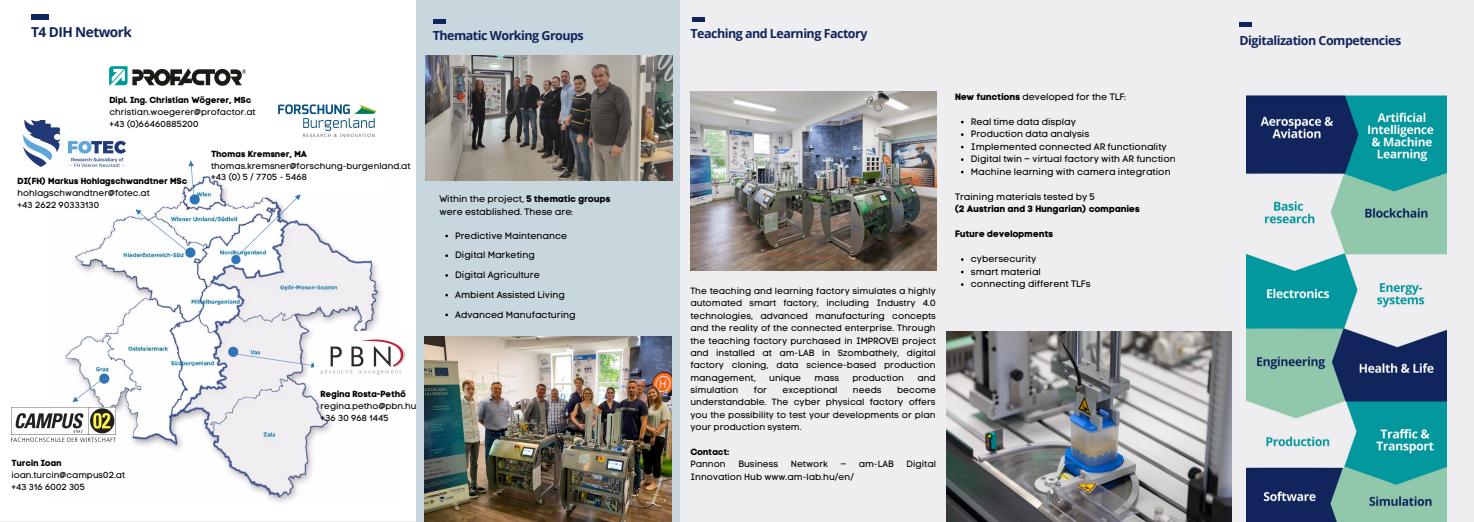
<style>
.page{position:relative;width:1474px;height:522px;background:#fff}
.page>*{position:absolute;margin:0;border:0;box-sizing:border-box;transform-origin:0 0}
.t1{font:700 13.65px "Open Sans";letter-spacing:-.04em;color:#11255c}
.t2{font:700 12.51px "Open Sans";letter-spacing:-.04em;color:#11255c}
.t3{font:9.28px/12.5px "Code Pro Normal LC";color:#000}
.t4{font:9.28px "Code Pro Bold LC";color:#000}
.t5{font:9.01px/12.3px "Code Pro Normal LC";color:#000;text-align:justify}
.t6{font:9.01px "Code Pro Bold LC";color:#000}
.t7{font:8.75px/11.8px "Code Pro Normal LC";color:#000}
.t8{font:8.75px "Code Pro Bold LC";color:#000}
.s1{font-family:"Code Pro Bold LC"}
</style>
<div class="page">
<div style="left:0;top:0;width:1473px;height:521px;background:#eeedf0"></div>
<div style="left:0;top:0;width:656px;height:520px;background:#fff"></div>
<div style="left:32px;top:14px;width:17px;height:6px;background:#11255c"></div>
<hr style="left:692px;top:17px;width:13px;height:4px;background:#11255c">
<img style="left:109px;top:67px;width:136px;height:19px">
<img style="left:690px;top:91px;width:246px;height:179px">
<img style="left:946px;top:331px;width:285px;height:190px">
<img style="left:13px;top:160px;width:369px;height:343px">
<img style="left:278px;top:104px;width:99px;height:33px">
<img style="left:24px;top:120px;width:101px;height:46px">
<img style="left:11px;top:407px;width:104px;height:34px">
<img style="left:314px;top:331px;width:91px;height:51px">
<div style="left:40px;top:184px;width:96px;height:26px;background:#fff"></div>
<div style="left:274px;top:167px;width:107px;height:26px;background:#fff"></div>
<div style="left:416px;top:0;width:264px;height:520px;background:#c8d6dd"></div>
<img style="left:425px;top:336px;width:246px;height:185px">
<div style="left:432px;top:19px;width:13px;height:5px;background:#11255c"></div>
<img style="left:425px;top:56px;width:247px;height:124px">
<img style="left:1246px;top:95px;width:200px;height:426px">
<hr style="left:1238px;top:22px;width:13px;height:4px;background:#11255c">
<h1 class="t1" style="left:31px;top:23px;width:102px">T4 DIH Network</h1>
<h2 class="t2" style="left:690px;top:25px;width:178px">Teaching and Learning Factory</h2>
<h2 class="t2" style="left:433px;top:27px;width:152px">Thematic Working Groups</h2>
<p class="t8" style="left:109px;top:95px;width:143px">Dipl. Ing. Christian Wögerer, MSc</p>
<p class="t7" style="left:109px;top:106px;width:148px">christian.woegerer@profactor.at +43 (0)66460885200</p>
<p class="t8" style="left:18px;top:175px;width:171px">DI(FH) Markus Hohlagschwandtner MSc</p>
<p class="t7" style="left:18px;top:187px;width:134px">hohlagschwandtner@fotec.at +43 2622 90333130</p>
<p class="t8" style="left:211px;top:148px;width:97px">Thomas Kremsner, MA</p>
<p class="t7" style="left:211px;top:159px;width:201px">thomas.kremsner@forschung-burgenland.at +43 (0) 5 / 7705 - 5468</p>
<p class="t3" style="left:439px;top:193px;width:173px">Within the project, <span class="s1">5 thematic groups </span>were established. These are:</p>
<p class="t3" style="left:455px;top:225px;width:122px;line-height:19.7px">Predictive Maintenance<br>Digital Marketing<br>Digital Agriculture<br>Ambient Assisted Living<br>Advanced Manufacturing</p>
<p class="t8" style="left:11px;top:457px;width:52px">Turcin Ioan</p>
<p class="t7" style="left:11px;top:468px;width:115px">ioan.turcin@campus02.at +43 316 6002 305</p>
<p class="t8" style="left:320px;top:388px;width:87px">Regina Rosta-Pethő</p>
<p class="t7" style="left:320px;top:399px;width:97px">regina.petho@pbn.hu +36 30 968 1445</p>
<p class="t5" style="left:690px;top:284px;width:247px">The teaching and learning factory simulates a highly automated smart factory, including Industry 4.0 technologies, advanced manufacturing concepts and the reality of the connected enterprise. Through the teaching factory purchased in IMPROVE! project and installed at am-LAB in Szombathely, digital factory cloning, data science-based production management,</p>
<p class="t5" style="left:769px;top:371px;width:34px">unique</p>
<p class="t5" style="left:814px;top:371px;width:26px">mass</p>
<p class="t5" style="left:852px;top:371px;width:53px">production</p>
<p class="t5" style="left:917px;top:371px;width:20px">and</p>
<p class="t5" style="left:690px;top:383px;width:49px">simulation</p>
<p class="t5" style="left:753px;top:383px;width:15px">for</p>
<p class="t5" style="left:782px;top:383px;width:56px">exceptional</p>
<p class="t5" style="left:853px;top:383px;width:30px">needs</p>
<p class="t5" style="left:690px;top:383px;width:247px;text-indent:207px">become understandable. The cyber physical factory offers you the possibility to test your developments or plan your production system.</p>
<p class="t6" style="left:690px;top:446px;width:41px">Contact:</p>
<p class="t5" style="left:690px;top:457px;width:37px">Pannon</p>
<p class="t5" style="left:738px;top:457px;width:41px">Business</p>
<p class="t5" style="left:790px;top:457px;width:39px">Network</p>
<p class="t5" style="left:840px;top:457px;width:55px">– am-LAB</p>
<p class="t5" style="left:906px;top:457px;width:31px">Digital</p>
<p class="t5" style="left:690px;top:469px;width:165px">Innovation Hub www.am-lab.hu/en/</p>
<p class="t3" style="left:955px;top:90px;width:172px"><span class="s1">New functions</span> developed for the TLF:</p>
<p class="t3" style="left:970px;top:115px;width:206px">Real time data display<br>Production data analysis<br>Implemented connected AR functionality Digital twin – virtual factory with AR function Machine learning with camera integration</p>
<p class="t3" style="left:955px;top:190px;width:142px">Training materials tested by 5</p>
<p class="t4" style="left:955px;top:203px;width:186px">(2 Austrian and 3 Hungarian) companies</p>
<p class="t4" style="left:955px;top:228px;width:100px">Future developments</p>
<p class="t3" style="left:970px;top:252px;width:121px">cybersecurity<br>smart material connecting different TLFs</p>
<h2 class="t2" style="left:1239px;top:32px;width:163px">Digitalization Competencies</h2>
</div>
